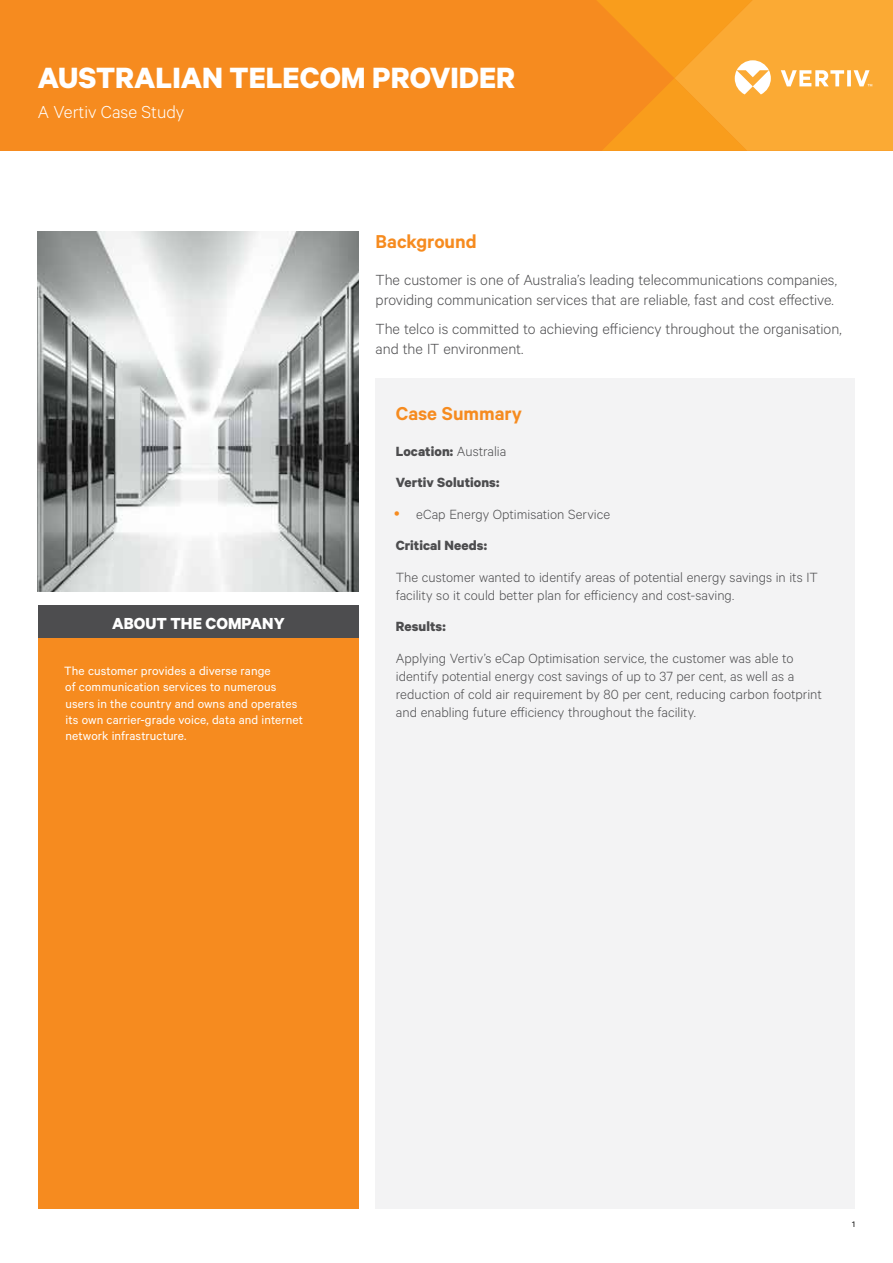
<style>
.page{position:relative;width:893px;height:1263px;background:#fff}
.page>*{position:absolute;margin:0;border:0;box-sizing:border-box;transform-origin:0 0}
.t1{font:700 33px "Calibre";color:#fff}
.t2{font:600 21px "Calibre";color:#f68b1f}
.t3{font:300 19.5px "Calibre";color:#fff}
.t4{font:700 18px "Calibre";color:#fff}
.t5{font:300 16.5px/19.8px "Calibre";letter-spacing:-.005em;color:#4d4d4f}
.t6{font:300 15px/18px "Calibre";color:#4d4d4f}
.t7{font:700 15px/31.5px "Calibre";letter-spacing:.005em;color:#4d4d4f}
.t8{font:13.5px/16.2px "Calibre";letter-spacing:.005em;color:#fff}
.t9{font:9px "Calibre";color:#000}
.s1{font-weight:300}
</style>
<div class="page">
<div style="left:0;top:0;width:583px;height:151px;background:#f68b1f"></div>
<svg style="left:583px;top:0;width:310px;height:151px"></svg>
<div style="left:38px;top:638px;width:321px;height:571px;background:#f68b1f"></div>
<div style="left:38px;top:606px;width:321px;height:32px;background:#4d4d4f"></div>
<div style="left:376px;top:378px;width:479px;height:831px;background:#f3f3f4"></div>
<img style="left:38px;top:232px;width:321px;height:360px">
<h1 class="t1" style="left:38px;top:58px;width:266px">AUSTRALIAN TELECOM</h1>
<h1 class="t1" style="left:372px;top:58px;width:144px">PROVIDER</h1>
<h3 class="t3" style="left:38px;top:100px;width:148px">A Vertiv Case Study</h3>
<p class="t4" style="left:112px;top:612px;width:174px">about the company</p>
<p class="t8" style="left:64px;top:662px;width:240px">The customer provides a diverse range<br>of communication services to numerous users in the country and owns and operates its own carrier-grade voice, data and internet network infrastructure.</p>
<h2 class="t2" style="left:376px;top:229px;width:103px">Background</h2>
<p class="t5" style="left:376px;top:270px;width:463px">The customer is one of Australia’s leading telecommunications companies, providing communication services that are reliable, fast and cost effective.</p>
<p class="t5" style="left:376px;top:318px;width:468px">The telco is committed to achieving efficiency throughout the organisation, and the IT environment.</p>
<h2 class="t2" style="left:396px;top:401px;width:128px">Case Summary</h2>
<p class="t7" style="left:396px;top:435px;width:112px">Location: <span class="s1">Australia<br></span>Vertiv Solutions:</p>
<p class="t6" style="left:416px;top:504px;width:196px">eCap Energy Optimisation Service</p>
<p class="t7" style="left:396px;top:529px;width:93px">Critical Needs:</p>
<p class="t6" style="left:396px;top:567px;width:424px">The customer wanted to identify areas of potential energy savings in its IT facility so it could better plan for efficiency and cost-saving.</p>
<p class="t7" style="left:396px;top:610px;width:51px">Results:</p>
<p class="t6" style="left:396px;top:648px;width:427px">Applying Vertiv’s eCap Optimisation service, the customer was able to identify potential energy cost savings of up to 37 per cent, as well as a reduction of cold air requirement by 80 per cent, reducing carbon footprint and enabling future efficiency throughout the facility.</p>
<p class="t9" style="left:852px;top:1219px;width:4px">1</p>
</div>
